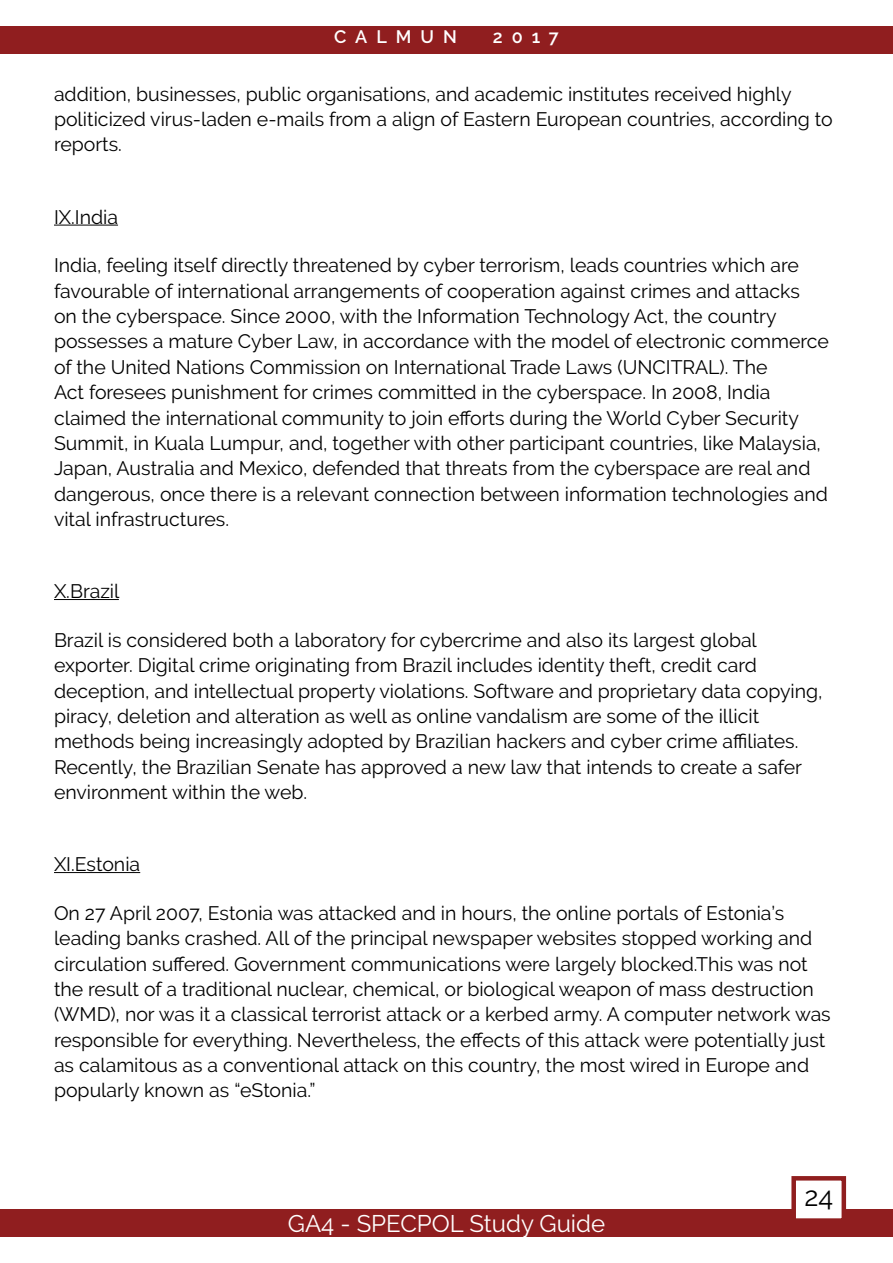
<style>
.page{position:relative;width:893px;height:1263px;background:#fff}
.page>*{position:absolute;margin:0;border:0;box-sizing:border-box;transform-origin:0 0}
.t1{font:27px "Raleway";color:#000}
.t2{font:24px "Raleway";color:#fff}
.t3{font:19.5px/25.3px "Raleway";color:#000}
.t4{font:600 18px "Raleway";letter-spacing:.5em;color:#fff}
</style>
<div class="page">
<div style="left:0;top:1209px;width:893px;height:28px;background:#901e1f"></div>
<div style="left:794px;top:1178px;width:50px;height:42px;background:#fff"></div>
<div style="left:791px;top:1176px;width:55px;height:47px;border:4px solid #901e1f"></div>
<div style="left:0;top:26px;width:893px;height:28px;background:#901e1f"></div>
<hr style="left:54px;top:225px;width:64px;height:1px;background:#000">
<hr style="left:54px;top:599px;width:65px;height:1px;background:#000">
<hr style="left:54px;top:872px;width:86px;height:1px;background:#000">
<p class="t4" style="left:334px;top:27px;width:124px">CALMUN</p>
<p class="t4" style="left:493px;top:27px;width:67px">2017</p>
<p class="t3" style="left:54px;top:81px;width:780px">addition, businesses, public organisations, and academic institutes received highly politicized virus-laden e-mails from a align of Eastern European countries, according to reports.</p>
<p class="t3" style="left:54px;top:204px;width:66px">IX.India</p>
<p class="t3" style="left:54px;top:253px;width:776px">India, feeling itself directly threatened by cyber terrorism, leads countries which are favourable of international arrangements of cooperation against crimes and attacks<br>on the cyberspace. Since 2000, with the Information Technology Act, the country possesses a mature Cyber Law, in accordance with the model of electronic commerce of the United Nations Commission on International Trade Laws (UNCITRAL). The<br>Act foresees punishment for crimes committed in the cyberspace. In 2008, India claimed the international community to join efforts during the World Cyber Security Summit, in Kuala Lumpur, and, together with other participant countries, like Malaysia, Japan, Australia and Mexico, defended that threats from the cyberspace are real and dangerous, once there is a relevant connection between information technologies and vital infrastructures.</p>
<p class="t3" style="left:54px;top:578px;width:67px">X.Brazil</p>
<p class="t3" style="left:54px;top:627px;width:770px">Brazil is considered both a laboratory for cybercrime and also its largest global exporter. Digital crime originating from Brazil includes identity theft, credit card deception, and intellectual property violations. Software and proprietary data copying, piracy, deletion and alteration as well as online vandalism are some of the illicit methods being increasingly adopted by Brazilian hackers and cyber crime affiliates.<br>Recently, the Brazilian Senate has approved a new law that intends to create a safer environment within the web.</p>
<p class="t3" style="left:54px;top:851px;width:88px">XI.Estonia</p>
<p class="t3" style="left:54px;top:900px;width:778px">On 27 April 2007, Estonia was attacked and in hours, the online portals of Estonia’s leading banks crashed. All of the principal newspaper websites stopped working and circulation suffered. Government communications were largely blocked.This was not the result of a traditional nuclear, chemical, or biological weapon of mass destruction (WMD), nor was it a classical terrorist attack or a kerbed army. A computer network was responsible for everything. Nevertheless, the effects of this attack were potentially just as calamitous as a conventional attack on this country, the most wired in Europe and popularly known as “eStonia.”</p>
<p class="t2" style="left:288px;top:1209px;width:319px">GA4 - SPECPOL Study Guide</p>
<h1 class="t1" style="left:804px;top:1181px;width:30px">24</h1>
</div>
